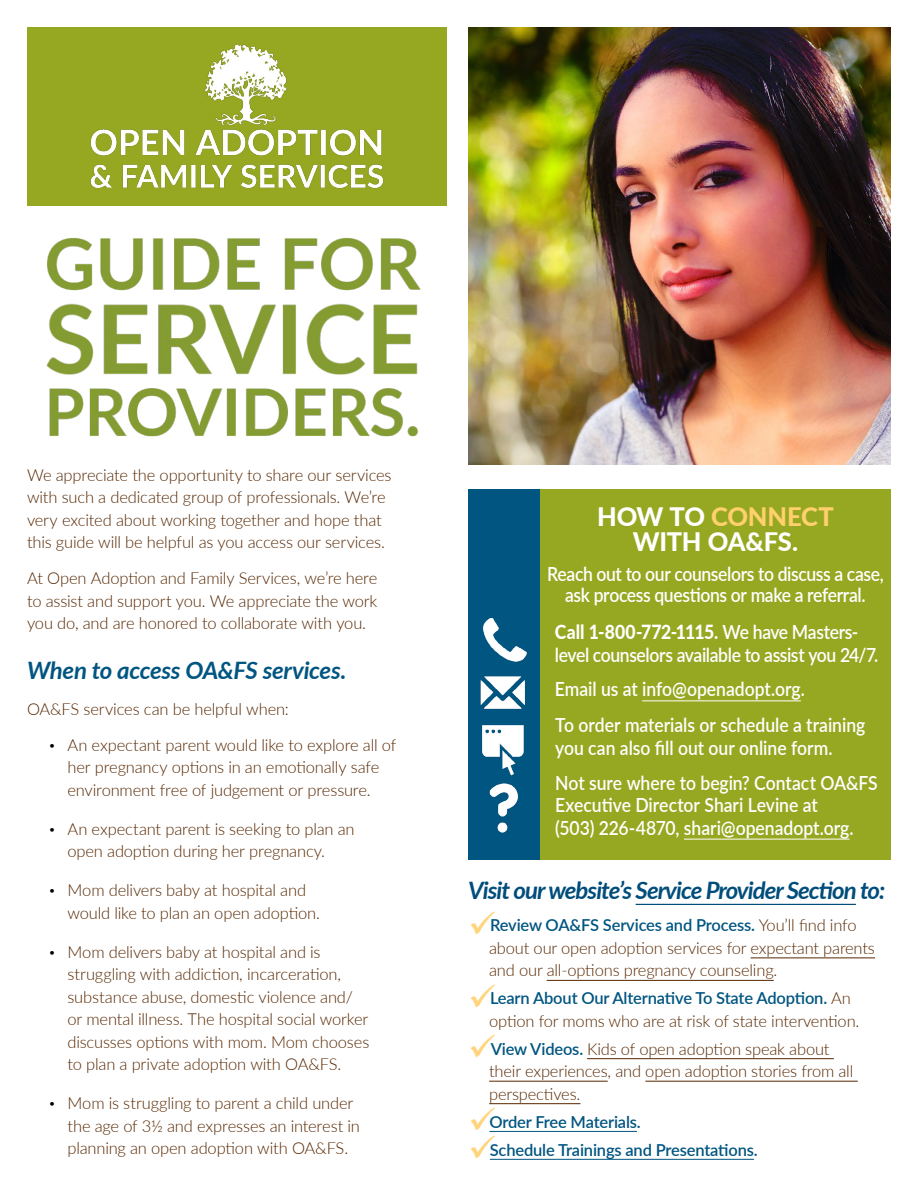
<style>
.page{position:relative;width:918px;height:1188px;background:#fff}
.page>*{position:absolute;margin:0;border:0;box-sizing:border-box;transform-origin:0 0}
.t1{font:800 25.5px/25.5px "Lato";letter-spacing:-.01em;color:#fff;text-align:center}
.t2{font:italic 700 24px "Lato";letter-spacing:-.04em;color:#004d7b}
.t3{font:italic 700 24px "Lato";letter-spacing:-.015em;color:#005581}
.t4{font:600 19.5px/22.5px "Lato";letter-spacing:-.005em;color:#fff;scale:.9 1}
.t5{font:300 16.5px/22.5px "Lato";letter-spacing:-.01em;color:#572700}
.t6{font:600 16.5px "Lato";letter-spacing:-.01em;color:#005581}
.s1{font-family:"Gill Sans";font-weight:400;font-size:15px;color:#000}
.s2{color:#ffd06d}
.s3{font-weight:800}
.s4{color:#ffd47c}
.s5{font-weight:600;color:#005581}
</style>
<div class="page">
<div style="left:27px;top:27px;width:420px;height:178px;background:#96a821"></div>
<img style="left:468px;top:27px;width:423px;height:438px">
<img style="left:46px;top:237px;width:375px;height:200px">
<img style="left:90px;top:44px;width:294px;height:145px">
<hr style="left:751px;top:958px;width:124px;height:1px;background:#572700">
<hr style="left:547px;top:980px;width:227px;height:1px;background:#572700">
<hr style="left:587px;top:1058px;width:247px;height:1px;background:#572700">
<hr style="left:489px;top:1081px;width:119px;height:1px;background:#572700">
<hr style="left:645px;top:1081px;width:213px;height:1px;background:#572700">
<hr style="left:489px;top:1103px;width:91px;height:1px;background:#572700">
<hr style="left:489px;top:1131px;width:148px;height:1px;background:#005581">
<hr style="left:490px;top:1159px;width:264px;height:1px;background:#005581">
<hr style="left:636px;top:904px;width:220px;height:1px;background:#004d7b">
<div style="left:468px;top:489px;width:423px;height:371px;background:#96a821"></div>
<div style="left:468px;top:489px;width:72px;height:371px;background:#005581"></div>
<hr style="left:642px;top:700px;width:159px;height:1px;background:#fff">
<hr style="left:684px;top:839px;width:166px;height:1px;background:#fff">
<img style="left:483px;top:618px;width:44px;height:44px">
<img style="left:480px;top:676px;width:45px;height:33px">
<img style="left:482px;top:725px;width:42px;height:51px">
<img style="left:489px;top:783px;width:29px;height:50px">
<p class="t5" style="left:27px;top:463px;width:366px">We appreciate the opportunity to share our services with such a dedicated group of professionals. We’re very excited about working together and hope that this guide will be helpful as you access our services.</p>
<p class="t5" style="left:27px;top:567px;width:352px;text-align:justify">At Open Adoption and Family Services, we’re here to assist and support you. We appreciate the work you do, and are honored to collaborate with you.</p>
<h2 class="t3" style="left:27px;top:653px;width:321px">When to access OA&amp;FS services.</h2>
<p class="t5" style="left:27px;top:697px;width:263px">OA&amp;FS services can be helpful when:</p>
<p class="t5" style="left:50px;top:733px;width:348px;text-align:center"><span class="s1">•</span> An expectant parent would like to explore all of her pregnancy options in an emotionally safe environment free of judgement or pressure.</p>
<p class="t5" style="left:68px;top:817px;width:289px;text-indent:-18px"><span class="s1">•</span> An expectant parent is seeking to plan an open adoption during her pregnancy.</p>
<p class="t5" style="left:68px;top:879px;width:254px;text-indent:-18px"><span class="s1">•</span> Mom delivers baby at hospital and would like to plan an open adoption.</p>
<p class="t5" style="left:68px;top:940px;width:303px;text-indent:-18px"><span class="s1">•</span> Mom delivers baby at hospital and is struggling with addiction, incarceration, substance abuse, domestic violence and/ or mental illness. The hospital social worker discusses options with mom. Mom chooses to plan a private adoption with OA&amp;FS.</p>
<p class="t5" style="left:68px;top:1092px;width:294px;text-indent:-18px"><span class="s1">•</span> Mom is struggling to parent a child under the age of 3½ and expresses an interest in planning an open adoption with OA&amp;FS.</p>
<h1 class="t1" style="left:597px;top:503px;width:238px">HOW TO <span class="s2">CONNECT<br></span>WITH OA&amp;FS.</h1>
<p class="t4" style="left:547px;top:563px;width:376px;line-height:21px;text-align:center">Reach out to our counselors to discuss a case, ask process questions or make a referral.</p>
<p class="t4" style="left:555px;top:620px;width:361px"><span class="s3">Call 1-800-772-1115.</span> We have Masters&shy;level counselors available to assist you 24/7.</p>
<p class="t4" style="left:555px;top:670px;width:346px;line-height:36.2px">Email us at info@openadopt.org.<br>To order materials or schedule a training</p>
<p class="t4" style="left:555px;top:730px;width:360px;line-height:34.7px">you can also fill out our online form.<br>Not sure where to begin? Contact OA&amp;FS</p>
<p class="t4" style="left:555px;top:793px;width:333px">Executive Director Shari Levine at (503) 226-4870, shari@openadopt.org.</p>
<h2 class="t2" style="left:468px;top:873px;width:419px">Visit our website’s Service Provider Section to:</h2>
<p class="t5" style="left:489px;top:914px;width:387px;text-indent:-21px"><span class="s4">✓</span><span class="s5">Review OA&amp;FS Services and Process.</span> You’ll find info about our open adoption services for expectant parents and our all-options pregnancy counseling.</p>
<p class="t5" style="left:489px;top:987px;width:372px;text-indent:-21px"><span class="s4">✓</span><span class="s5">Learn About Our Alternative To State Adoption.</span> An option for moms who are at risk of state intervention.</p>
<p class="t5" style="left:489px;top:1037px;width:366px;text-indent:-21px"><span class="s4">✓</span><span class="s5">View Videos.</span> Kids of open adoption speak about their experiences, and open adoption stories from all perspectives.</p>
<p class="t6" style="left:468px;top:1110px;width:174px"><span class="s4">✓</span>Order Free Materials.</p>
<p class="t6" style="left:468px;top:1138px;width:291px"><span class="s4">✓</span>Schedule Trainings and Presentations.</p>
</div>
